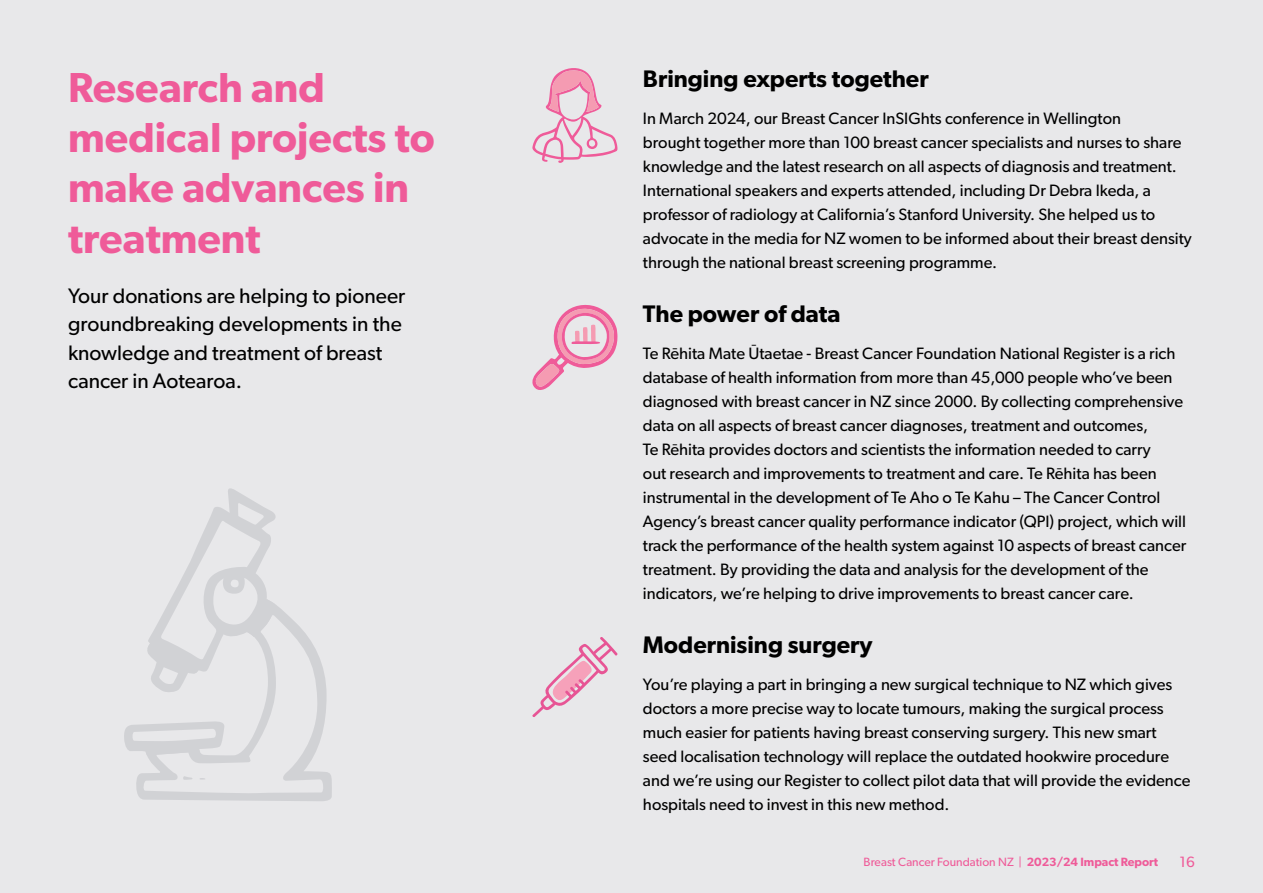
<style>
.page{position:relative;width:1263px;height:893px;background:#e8e8ea}
.page>*{position:absolute;margin:0;border:0;box-sizing:border-box;transform-origin:0 0}
.t1{font:600 42px/50.4px "Gibson";color:#ef5b99}
.t2{font:600 24px "Gibson";color:#000}
.t3{font:21px/28.5px "Gibson";color:#000}
.t4{font:16.5px/24px "Gibson";color:#000}
.t5{font:15px "Gibson";color:#ef5b99}
.t6{font:12px "Gibson";color:#ef5b99}
.s1{font-weight:600}
</style>
<div class="page">
<svg style="left:532px;top:68px;width:85px;height:95px"></svg>
<svg style="left:532px;top:304px;width:86px;height:86px"></svg>
<svg style="left:532px;top:637px;width:86px;height:80px"></svg>
<svg style="left:124px;top:488px;width:208px;height:313px"></svg>
<svg style="left:147px;top:641px;width:53px;height:32px"></svg>
<svg style="left:222px;top:571px;width:52px;height:66px"></svg>
<svg style="left:145px;top:749px;width:55px;height:7px"></svg>
<h1 class="t1" style="left:68px;top:61px;width:368px">Research and medical projects to make advances in treatment</h1>
<p class="t3" style="left:68px;top:281px;width:339px">Your donations are helping to pioneer groundbreaking developments in the knowledge and treatment of breast cancer in Aotearoa.</p>
<h2 class="t2" style="left:643px;top:65px;width:287px">Bringing experts together</h2>
<p class="t4" style="left:643px;top:106px;width:550px">In March 2024, our Breast Cancer InSIGhts conference in Wellington<br>brought together more than 100 breast cancer specialists and nurses to share knowledge and the latest research on all aspects of diagnosis and treatment.<br>International speakers and experts attended, including Dr Debra Ikeda, a professor of radiology at California’s Stanford University. She helped us to advocate in the media for NZ women to be informed about their breast density through the national breast screening programme.</p>
<h2 class="t2" style="left:643px;top:299px;width:199px">The power of data</h2>
<p class="t4" style="left:643px;top:341px;width:545px">Te Rēhita Mate Ūtaetae - Breast Cancer Foundation National Register is a rich database of health information from more than 45,000 people who’ve been diagnosed with breast cancer in NZ since 2000. By collecting comprehensive data on all aspects of breast cancer diagnoses, treatment and outcomes,<br>Te Rēhita provides doctors and scientists the information needed to carry<br>out research and improvements to treatment and care. Te Rēhita has been instrumental in the development of Te Aho o Te Kahu – The Cancer Control Agency’s breast cancer quality performance indicator (QPI) project, which will track the performance of the health system against 10 aspects of breast cancer treatment. By providing the data and analysis for the development of the indicators, we’re helping to drive improvements to breast cancer care.</p>
<h2 class="t2" style="left:643px;top:630px;width:231px">Modernising surgery</h2>
<p class="t4" style="left:643px;top:672px;width:549px">You’re playing a part in bringing a new surgical technique to NZ which gives doctors a more precise way to locate tumours, making the surgical process much easier for patients having breast conserving surgery. This new smart seed localisation technology will replace the outdated hookwire procedure and we’re using our Register to collect pilot data that will provide the evidence hospitals need to invest in this new method.</p>
<p class="t6" style="left:863px;top:855px;width:296px">Breast Cancer Foundation NZ | <span class="s1">2023/24 Impact Report</span></p>
<p class="t5" style="left:1179px;top:853px;width:17px">16</p>
</div>
